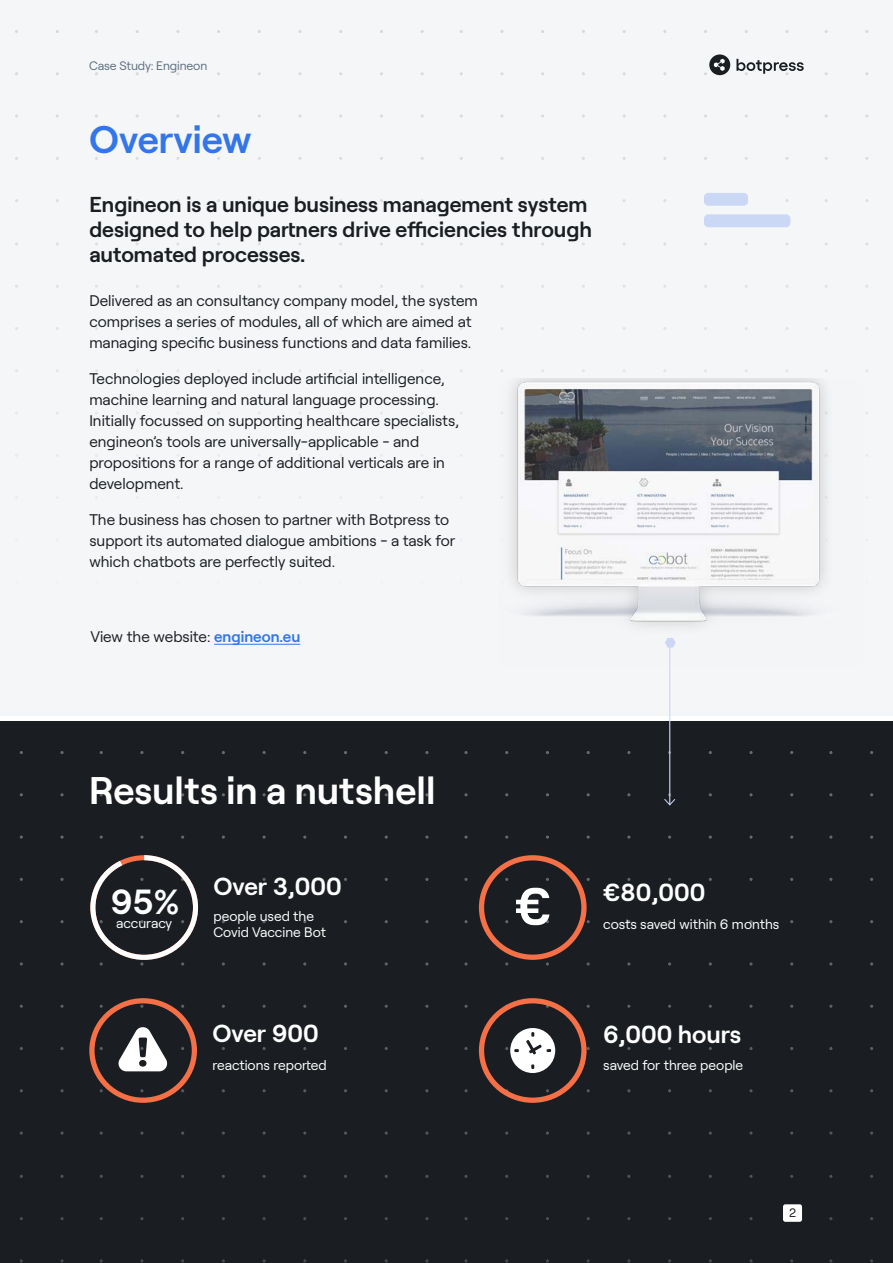
<style>
.page{position:relative;width:893px;height:1263px;background:#fff}
.page>*{position:absolute;margin:0;border:0;box-sizing:border-box;transform-origin:0 0}
.t1{font:600 37.5px "Roobert TWHINT";color:#fff}
.t2{font:600 37.5px "Roobert TWHINT";color:#3376ea}
.t3{font:600 34.05px "Roobert TWHINT";color:#fff}
.t4{font:600 24px "Roobert TWHINT";color:#fff}
.t5{font:600 21px/25.2px "Roobert TWHINT";color:#1a1e22}
.t6{font:15px/21px "Roobert TWHINT";color:#1a1e22}
.t7{font:13.5px/16.5px "Roobert TWHINT";color:#fff}
.t8{font:12px "Roobert TWHINT";letter-spacing:-.01em;color:#5c7080}
.t9{font:12px "Roobert TWHINT";color:#1a1e22}
.s1{font-weight:600;color:#3376ea}
</style>
<div class="page">
<div style="left:0;top:722px;width:893px;height:541px;background:#1a1e22"></div>
<svg style="left:60px;top:1131px;width:4px;height:4px"></svg>
<svg style="left:60px;top:835px;width:4px;height:4px"></svg>
<svg style="left:464px;top:1131px;width:4px;height:4px"></svg>
<svg style="left:464px;top:835px;width:4px;height:4px"></svg>
<svg style="left:749px;top:1131px;width:4px;height:4px"></svg>
<svg style="left:749px;top:835px;width:4px;height:4px"></svg>
<div style="left:0;top:0;width:893px;height:715px;background:#f5f6f8"></div>
<div style="left:709px;top:54px;width:21px;height:21px;background:#1a1e22;border-radius:50%"></div>
<svg style="left:714px;top:59px;width:11px;height:12px"></svg>
<svg style="left:736px;top:59px;width:68px;height:16px"></svg>
<div style="left:783px;top:1204px;width:19px;height:18px;background:#fff;border-radius:2px"></div>
<img style="left:501px;top:379px;width:327px;height:287px">
<div style="left:704px;top:214px;width:86px;height:13px;background:#cad7f5;border-radius:4px"></div>
<div style="left:704px;top:193px;width:44px;height:13px;background:#cad7f5;border-radius:4px"></div>
<hr style="left:669px;top:644px;width:1px;height:161px;background:#cad7f5">
<svg style="left:664px;top:793px;width:12px;height:13px"></svg>
<svg style="left:665px;top:638px;width:11px;height:10px"></svg>
<div style="left:89px;top:998px;width:108px;height:105px;border:5px solid #f57047;border-radius:50%"></div>
<div style="left:479px;top:855px;width:108px;height:105px;border:5px solid #f57047;border-radius:50%"></div>
<svg style="left:516px;top:888px;width:33px;height:37px"></svg>
<div style="left:479px;top:998px;width:108px;height:105px;border:5px solid #f57047;border-radius:50%"></div>
<svg style="left:90px;top:855px;width:109px;height:110px"></svg>
<svg style="left:118px;top:1027px;width:49px;height:44px"></svg>
<svg style="left:505px;top:1028px;width:50px;height:45px"></svg>
<hr style="left:214px;top:644px;width:86px;height:1px;background:#3376ea">
<p class="t8" style="left:89px;top:56px;width:120px">Case Study: Engineon</p>
<h1 class="t2" style="left:89px;top:110px;width:164px">Overview</h1>
<h3 class="t5" style="left:89px;top:190px;width:504px">Engineon is a unique business management system designed to help partners drive efficiencies through automated processes.</h3>
<p class="t6" style="left:89px;top:288px;width:390px">Delivered as an consultancy company model, the system comprises a series of modules, all of which are aimed at managing specific business functions and data families.</p>
<p class="t6" style="left:89px;top:366px;width:371px">Technologies deployed include artificial intelligence, machine learning and natural language processing.<br>Initially focussed on supporting healthcare specialists, engineon’s tools are universally-applicable - and propositions for a range of additional verticals are in development.</p>
<p class="t6" style="left:89px;top:507px;width:368px">The business has chosen to partner with Botpress to support its automated dialogue ambitions - a task for which chatbots are perfectly suited.</p>
<p class="t6" style="left:90px;top:625px;width:211px">View the website: <span class="s1">engineon.eu</span></p>
<h1 class="t1" style="left:89px;top:760px;width:348px">Results in a nutshell</h1>
<h2 class="t3" style="left:111px;top:875px;width:71px">95%</h2>
<p class="t7" style="left:116px;top:914px;width:58px">accuracy</p>
<h3 class="t4" style="left:213px;top:867px;width:130px">Over 3,000</h3>
<p class="t7" style="left:213px;top:906px;width:114px">people used the<br>Covid Vaccine Bot</p>
<h3 class="t4" style="left:212px;top:1014px;width:108px">Over 900</h3>
<p class="t7" style="left:212px;top:1056px;width:116px">reactions reported</p>
<h3 class="t4" style="left:603px;top:873px;width:104px">€80,000</h3>
<p class="t7" style="left:603px;top:915px;width:178px">costs saved within 6 months</p>
<h3 class="t4" style="left:603px;top:1015px;width:140px">6,000 hours</h3>
<p class="t7" style="left:603px;top:1056px;width:142px">saved for three people</p>
<p class="t9" style="left:789px;top:1204px;width:8px">2</p>
</div>
